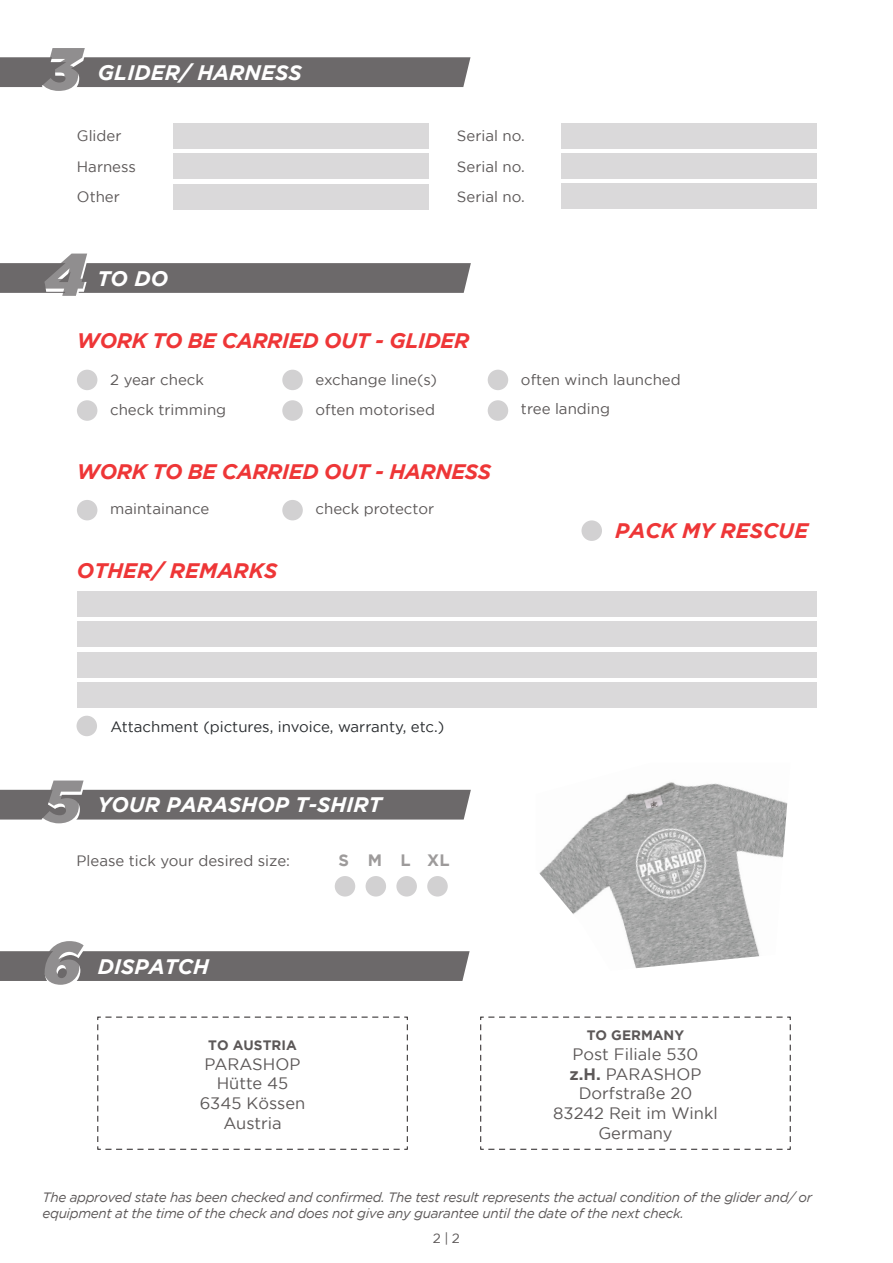
<style>
.page{position:relative;width:893px;height:1263px;background:#fff}
.page>*{position:absolute;margin:0;border:0;box-sizing:border-box;transform-origin:0 0}
.t1{font:italic 900 60px "Gotham";color:#fff}
.t2{font:italic 700 21px "Gotham";letter-spacing:-.02em;color:#ee3637}
.t3{font:italic 700 21px "Gotham";color:#fff}
.t4{font:italic 700 21px "Gotham";color:#ee3637}
.t5{font:16.5px/19.8px "Gotham";color:#5c5858;text-align:center}
.t6{font:700 16.5px "Gotham";letter-spacing:1.06em;color:#5c5858}
.Ankreuzen{font:15px/30.8px "Gotham";color:#5c5858}
.t7{font:15px "Gotham";color:#292c2f}
.t8{font:700 13.65px "Gotham";color:#5c5858}
.Fliesstext{font:italic 13.5px/16.2px "Gotham";letter-spacing:-.025em;color:#5c5858}
.Fliesstext-2{font:13.5px "Gotham";color:#5c5858}
.s1{font-weight:700}
</style>
<div class="page">
<div style="left:562px;top:123px;width:255px;height:25px;background:#dad9da"></div>
<div style="left:562px;top:153px;width:255px;height:26px;background:#dad9da"></div>
<div style="left:173px;top:123px;width:255px;height:25px;background:#dad9da"></div>
<div style="left:173px;top:153px;width:255px;height:26px;background:#dad9da"></div>
<div style="left:173px;top:184px;width:255px;height:26px;background:#dad9da"></div>
<div style="left:0;top:57px;width:470px;height:30px;background:#6c696a"></div>
<svg style="left:0;top:263px;width:471px;height:30px;background:#6d6a6b"></svg>
<div style="left:77px;top:591px;width:740px;height:25px;background:#dad9da"></div>
<div style="left:77px;top:621px;width:740px;height:26px;background:#dad9da"></div>
<div style="left:77px;top:652px;width:740px;height:26px;background:#dad9da"></div>
<div style="left:77px;top:683px;width:740px;height:25px;background:#dad9da"></div>
<div style="left:77px;top:716px;width:20px;height:20px;background:#d2d1d2;border-radius:50%"></div>
<div style="left:77px;top:500px;width:20px;height:20px;background:#d2d1d2;border-radius:50%"></div>
<div style="left:282px;top:500px;width:21px;height:20px;background:#d2d1d2;border-radius:50%"></div>
<div style="left:581px;top:520px;width:21px;height:21px;background:#d2d1d2;border-radius:50%"></div>
<div style="left:77px;top:370px;width:20px;height:20px;background:#d2d1d2;border-radius:50%"></div>
<div style="left:77px;top:400px;width:20px;height:21px;background:#d2d1d2;border-radius:50%"></div>
<div style="left:282px;top:370px;width:21px;height:20px;background:#d2d1d2;border-radius:50%"></div>
<div style="left:282px;top:400px;width:21px;height:21px;background:#d2d1d2;border-radius:50%"></div>
<div style="left:488px;top:370px;width:20px;height:20px;background:#d2d1d2;border-radius:50%"></div>
<div style="left:488px;top:400px;width:20px;height:21px;background:#d2d1d2;border-radius:50%"></div>
<img style="left:539px;top:782px;width:249px;height:187px">
<div style="left:0;top:790px;width:471px;height:29px;background:#6c696a"></div>
<div style="left:335px;top:876px;width:20px;height:20px;background:#d2d1d2;border-radius:50%"></div>
<div style="left:366px;top:876px;width:20px;height:20px;background:#d2d1d2;border-radius:50%"></div>
<div style="left:396px;top:876px;width:21px;height:20px;background:#d2d1d2;border-radius:50%"></div>
<div style="left:427px;top:876px;width:21px;height:20px;background:#d2d1d2;border-radius:50%"></div>
<div style="left:0;top:951px;width:470px;height:30px;background:#6c696a"></div>
<svg style="left:480px;top:1017px;width:311px;height:133px"></svg>
<svg style="left:97px;top:1017px;width:311px;height:133px"></svg>
<div style="left:562px;top:184px;width:255px;height:25px;background:#dad9da"></div>
<p class="t1" style="left:44px;top:37px;width:39px">3</p>
<h1 class="t3" style="left:98px;top:60px;width:205px">GLIDER/ HARNESS</h1>
<p class="Ankreuzen" style="left:77px;top:120px;width:46px">Glider</p>
<p class="Ankreuzen" style="left:77px;top:151px;width:61px">Harness</p>
<p class="Ankreuzen" style="left:77px;top:182px;width:45px">Other</p>
<p class="t1" style="left:45px;top:243px;width:43px">4</p>
<h1 class="t3" style="left:98px;top:266px;width:72px">TO DO</h1>
<p class="Ankreuzen" style="left:457px;top:120px;width:69px">Serial no.</p>
<p class="Ankreuzen" style="left:457px;top:151px;width:69px">Serial no.</p>
<p class="Ankreuzen" style="left:457px;top:182px;width:69px">Serial no.</p>
<h1 class="t2" style="left:77px;top:329px;width:394px">WORK TO BE CARRIED OUT - GLIDER</h1>
<p class="Ankreuzen" style="left:110px;top:364px;width:95px">2 year check</p>
<p class="Ankreuzen" style="left:110px;top:395px;width:118px">check trimming</p>
<p class="Ankreuzen" style="left:316px;top:364px;width:123px">exchange line(s) often motorised</p>
<p class="Ankreuzen" style="left:521px;top:365px;width:161px;line-height:29.2px">often winch launched tree landing</p>
<h1 class="t2" style="left:77px;top:459px;width:416px">WORK TO BE CARRIED OUT - HARNESS</h1>
<p class="Ankreuzen" style="left:110px;top:493px;width:101px">maintainance</p>
<p class="Ankreuzen" style="left:316px;top:493px;width:120px">check protector</p>
<h1 class="t4" style="left:77px;top:559px;width:202px">OTHER/ REMARKS</h1>
<p class="t7" style="left:110px;top:718px;width:335px">Attachment (pictures, invoice, warranty, etc.)</p>
<p class="t1" style="left:44px;top:770px;width:38px">5</p>
<h1 class="t3" style="left:98px;top:793px;width:285px">YOUR PARASHOP T-SHIRT</h1>
<p class="Ankreuzen" style="left:77px;top:845px;width:215px">Please tick your desired size:</p>
<p class="t6" style="left:339px;top:851px;width:113px">SMLXL</p>
<p class="t1" style="left:42px;top:931px;width:41px">6</p>
<h1 class="t3" style="left:98px;top:954px;width:113px">DISPATCH</h1>
<p class="t8" style="left:208px;top:1037px;width:90px">TO AUSTRIA</p>
<p class="t5" style="left:205px;top:1053px;width:97px">PARASHOP<br>Hütte 45</p>
<p class="t5" style="left:200px;top:1093px;width:107px">6345 Kössen</p>
<p class="t5" style="left:223px;top:1113px;width:60px">Austria</p>
<h1 class="t4" style="left:615px;top:519px;width:195px">PACK MY RESCUE</h1>
<p class="t8" style="left:587px;top:1027px;width:99px">TO GERMANY</p>
<p class="t5" style="left:573px;top:1044px;width:127px">Post Filiale 530</p>
<p class="t5" style="left:569px;top:1063px;width:133px"><span class="s1">z.H.</span> PARASHOP</p>
<p class="t5" style="left:579px;top:1083px;width:115px">Dorfstraße 20</p>
<p class="t5" style="left:553px;top:1103px;width:166px">83242 Reit im Winkl</p>
<p class="t5" style="left:598px;top:1123px;width:76px">Germany</p>
<p class="Fliesstext" style="left:43px;top:1189px;width:771px">The approved state has been checked and confirmed. The test result represents the actual condition of the glider and/ or equipment at the time of the check and does not give any guarantee until the date of the next check.</p>
<p class="Fliesstext-2" style="left:433px;top:1231px;width:29px">2 | 2</p>
</div>
